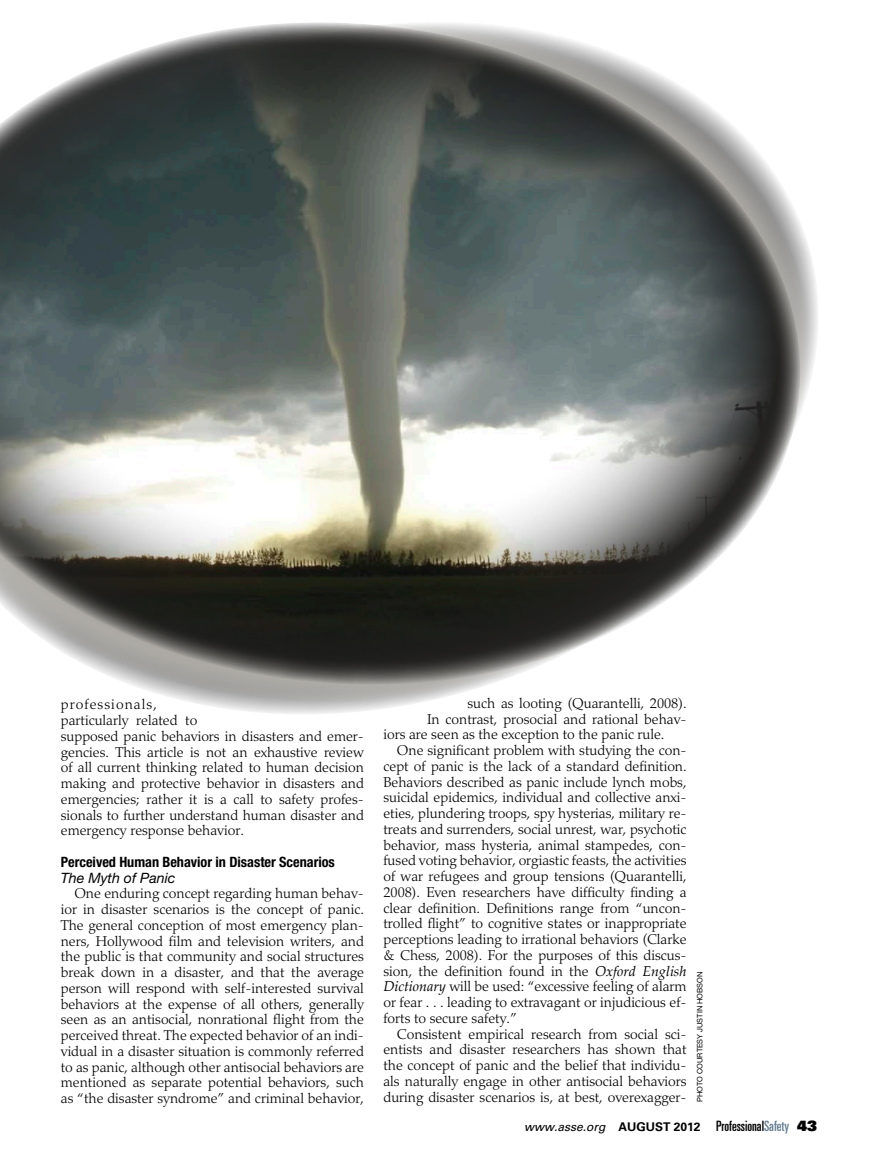
<style>
.page{position:relative;width:878px;height:1175px;background:#fff}
.page>*{position:absolute;margin:0;border:0;box-sizing:border-box;transform-origin:0 0}
.t1{font:300 14.25px/15.8px "Palatino LT Std";color:#000}
.t2{font:700 condensed 14.25px "Helvetica Neue LT Std";color:#000}
.t3{font:italic 14.25px "Helvetica Neue LT Std";color:#000}
.t4{font:italic 12px "Univers";color:#000}
.t5{font:7.5px "Helvetica Neue LT Std";color:#000}
.s1{font-family:"Palatino Linotype";font-weight:400;font-style:italic}
.s2{font-weight:700;font-style:normal}
.s3{font-style:normal;font-stretch:ultra-condensed;font-size:14.25px}
.s4{font-style:normal;font-stretch:ultra-condensed;font-size:14.25px;color:#657c91}
.s5{font-weight:900;font-style:normal;font-size:14.25px}
</style>
<div class="page">
<svg style="left:81px;top:22px;width:734px;height:682px"></svg>
<img style="left:0;top:32px;width:778px;height:630px">
<p class="t1" style="left:61px;top:697px;width:305px">professionals,<br>particularly related to<br>supposed panic behaviors in disasters and emer&shy;gencies. This article is not an exhaustive review of all current thinking related to human decision making and protective behavior in disasters and emergencies; rather it is a call to safety profes&shy;sionals to further understand human disaster and emergency response behavior.</p>
<p class="t2" style="left:61px;top:853px;width:275px">Perceived Human Behavior in Disaster Scenarios</p>
<p class="t3" style="left:61px;top:869px;width:116px">The Myth of Panic</p>
<p class="t1" style="left:61px;top:886px;width:305px;text-align:justify;text-indent:13px">One enduring concept regarding human behav&shy;ior in disaster scenarios is the concept of panic.<br>The general conception of most emergency plan&shy;ners, Hollywood film and television writers, and the public is that community and social structures break down in a disaster, and that the average person will respond with self-interested survival behaviors at the expense of all others, generally seen as an antisocial, nonrational flight from the perceived threat. The expected behavior of an indi&shy;vidual in a disaster situation is commonly referred to as panic, although other antisocial behaviors are mentioned as separate potential behaviors, such as “the disaster syndrome” and criminal behavior,</p>
<p class="t1" style="left:467px;top:695px;width:220px">such as looting (Quarantelli, 2008).</p>
<p class="t1" style="left:427px;top:711px;width:261px">In contrast, prosocial and rational behav-</p>
<p class="t1" style="left:383px;top:727px;width:282px">iors are seen as the exception to the panic rule.</p>
<p class="t1" style="left:397px;top:742px;width:291px">One significant problem with studying the con-</p>
<p class="t1" style="left:383px;top:758px;width:305px">cept of panic is the lack of a standard definition.</p>
<p class="t1" style="left:383px;top:774px;width:305px">Behaviors described as panic include lynch mobs,</p>
<p class="t1" style="left:383px;top:790px;width:304px">suicidal epidemics, individual and collective anxi-</p>
<p class="t1" style="left:383px;top:805px;width:304px">eties, plundering troops, spy hysterias, military re-</p>
<p class="t1" style="left:383px;top:821px;width:304px">treats and surrenders, social unrest, war, psychotic</p>
<p class="t1" style="left:383px;top:837px;width:305px">behavior, mass hysteria, animal stampedes, con-</p>
<p class="t1" style="left:383px;top:853px;width:305px">fused voting behavior, orgiastic feasts, the activities</p>
<p class="t1" style="left:383px;top:868px;width:305px">of war refugees and group tensions (Quarantelli,</p>
<p class="t1" style="left:383px;top:884px;width:304px">2008). Even researchers have difficulty finding a</p>
<p class="t1" style="left:383px;top:900px;width:304px">clear definition. Definitions range from “uncon-</p>
<p class="t1" style="left:383px;top:916px;width:304px">trolled flight” to cognitive states or inappropriate</p>
<p class="t1" style="left:383px;top:931px;width:304px">perceptions leading to irrational behaviors (Clarke</p>
<p class="t1" style="left:383px;top:947px;width:305px">&amp; Chess, 2008). For the purposes of this discus-</p>
<p class="t1" style="left:383px;top:963px;width:304px">sion, the definition found in the <span class="s1">Oxford English</span></p>
<p class="t1" style="left:383px;top:978px;width:304px"><span class="s1">Dictionary</span> will be used: “excessive feeling of alarm</p>
<p class="t1" style="left:383px;top:994px;width:304px">or fear . . . leading to extravagant or injudicious ef-</p>
<p class="t1" style="left:383px;top:1010px;width:135px">forts to secure safety.”</p>
<p class="t1" style="left:397px;top:1026px;width:291px">Consistent empirical research from social sci-</p>
<p class="t1" style="left:383px;top:1041px;width:304px">entists and disaster researchers has shown that</p>
<p class="t1" style="left:383px;top:1057px;width:304px">the concept of panic and the belief that individu-</p>
<p class="t1" style="left:383px;top:1073px;width:304px">als naturally engage in other antisocial behaviors</p>
<p class="t1" style="left:383px;top:1089px;width:305px">during disaster scenarios is, at best, overexagger-</p>
<p class="t5" style="left:695px;top:1102px;width:132px;rotate:-90deg">PHOTO Courtesy Justin Hobson</p>
<p class="t4" style="left:524px;top:1119px;width:294px">www.asse.org <span class="s2">AUGUST 2012</span> <span class="s3">Professional</span><span class="s4">Safety</span> <span class="s5">43</span></p>
</div>
